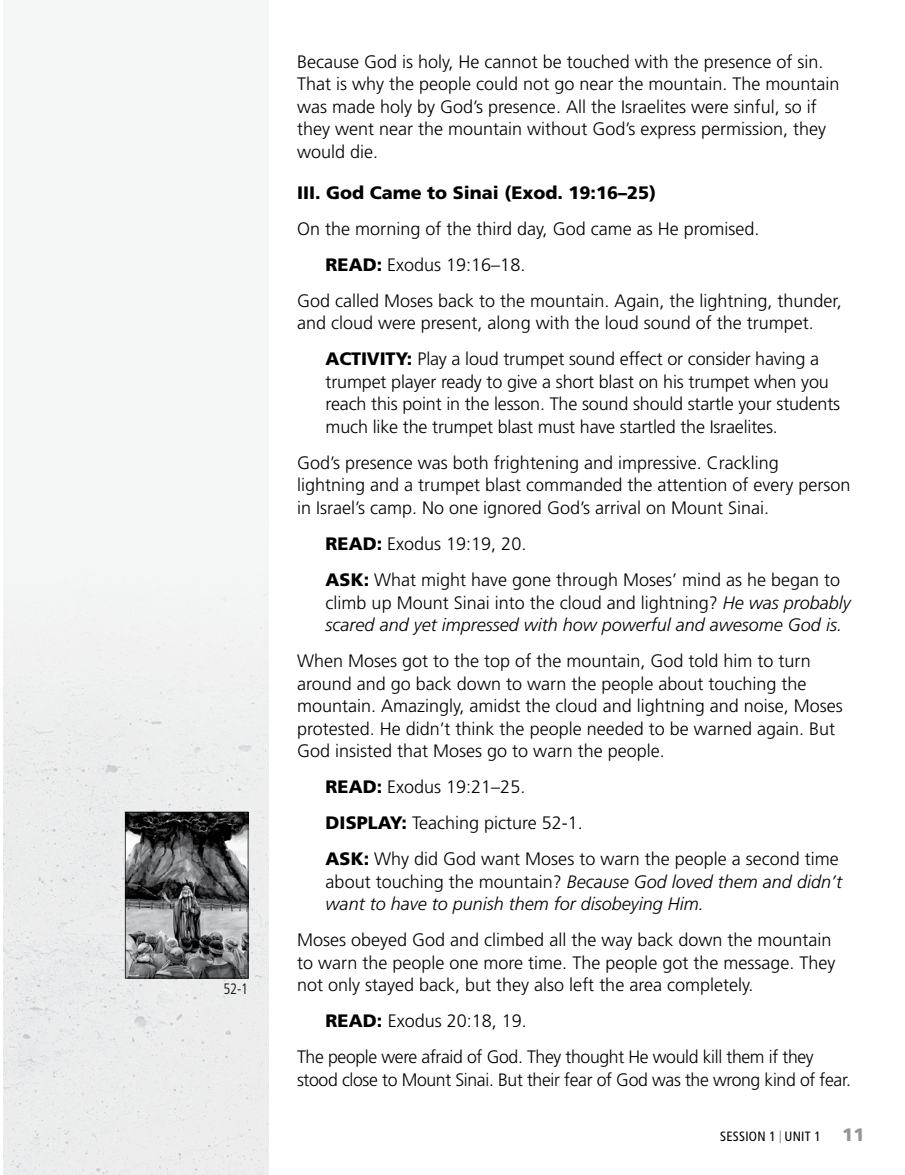
<style>
.page{position:relative;width:905px;height:1175px;background:#fff}
.page>*{position:absolute;margin:0;border:0;box-sizing:border-box;transform-origin:0 0}
.t1{font:300 18px/22.5px "Frutiger LT Std";color:#000}
.t2{font:italic 300 18px/22.5px "Frutiger LT Std";color:#000}
.t3{font:300 18px/36px "Frutiger LT Std";letter-spacing:-.02em;color:#000}
.t4{font:900 18px "Frutiger LT Std";color:#000}
.t5{font:300 condensed 15px "Frutiger LT Std";color:#000;scale:.95 1}
.t6{font:condensed 13.5px "Frutiger LT Std";letter-spacing:.02em;color:#000}
.s1{font-weight:900}
.s2{font-style:normal}
.s3{font-size:18px}
.s4{font-weight:900;font-stretch:normal;font-size:18px;color:#939598}
</style>
<div class="page">
<img style="left:3px;top:497px;width:266px;height:677px">
<svg style="left:125px;top:811px;width:123px;height:167px;background:#656668"></svg>
<p class="t5" style="left:223px;top:980px;width:28px">52-1</p>
<p class="t1" style="left:297px;top:50px;width:544px">Because God is holy, He cannot be touched with the presence of sin.<br>That is why the people could not go near the mountain. The mountain was made holy by God’s presence. All the Israelites were sinful, so if they went near the mountain without God’s express permission, they would die.</p>
<p class="t4" style="left:297px;top:182px;width:360px">III. God Came to Sinai (Exod. 19:16–25)</p>
<p class="t1" style="left:297px;top:218px;width:464px">On the morning of the third day, God came as He promised.</p>
<p class="t1" style="left:325px;top:254px;width:201px"><span class="s1">READ:</span> Exodus 19:16–18.</p>
<p class="t1" style="left:297px;top:290px;width:546px">God called Moses back to the mountain. Again, the lightning, thunder,</p>
<p class="t1" style="left:297px;top:305px;width:523px;line-height:36px;text-align:right">and cloud were present, along with the loud sound of the trumpet.<br><span class="s1">ACTIVITY:</span> Play a loud trumpet sound effect or consider having a</p>
<p class="t1" style="left:325px;top:371px;width:516px">trumpet player ready to give a short blast on his trumpet when you reach this point in the lesson. The sound should startle your students much like the trumpet blast must have startled the Israelites.</p>
<p class="t1" style="left:297px;top:452px;width:555px">God’s presence was both frightening and impressive. Crackling lightning and a trumpet blast commanded the attention of every person in Israel’s camp. No one ignored God’s arrival on Mount Sinai.</p>
<p class="t1" style="left:325px;top:526px;width:516px;line-height:36px"><span class="s1">READ:</span> Exodus 19:19, 20.<br><span class="s1">ASK:</span> What might have gone through Moses’ mind as he began to</p>
<p class="t2" style="left:325px;top:591px;width:527px"><span class="s2">climb up Mount Sinai into the cloud and lightning?</span> He was probably scared and yet impressed with how powerful and awesome God is.</p>
<p class="t1" style="left:297px;top:650px;width:547px">When Moses got to the top of the mountain, God told him to turn around and go back down to warn the people about touching the mountain. Amazingly, amidst the cloud and lightning and noise, Moses protested. He didn’t think the people needed to be warned again. But God insisted that Moses go to warn the people.</p>
<p class="t1" style="left:325px;top:769px;width:514px;line-height:36px"><span class="s1">READ:</span> Exodus 19:21–25.<br><span class="s1">DISPLAY:</span> Teaching picture 52-1.<br><span class="s1">ASK:</span> Why did God want Moses to warn the people a second time</p>
<p class="t2" style="left:325px;top:870px;width:518px"><span class="s2">about touching the mountain?</span> Because God loved them and didn’t want to have to punish them for disobeying Him.</p>
<p class="t1" style="left:297px;top:929px;width:540px">Moses obeyed God and climbed all the way back down the mountain to warn the people one more time. The people got the message. They not only stayed back, but they also left the area completely.</p>
<p class="t3" style="left:297px;top:1003px;width:518px;text-indent:28px"><span class="s1">READ:</span> Exodus 20:18, 19.<br>The people were afraid of God. They thought He would kill them if they</p>
<p class="t3" style="left:297px;top:1061px;width:555px">stood close to Mount Sinai. But their fear of God was the wrong kind of fear.</p>
<p class="t6" style="left:720px;top:1128px;width:146px">SESSION 1 <span class="s3">I</span> UNIT 1 <span class="s4">11</span></p>
</div>
